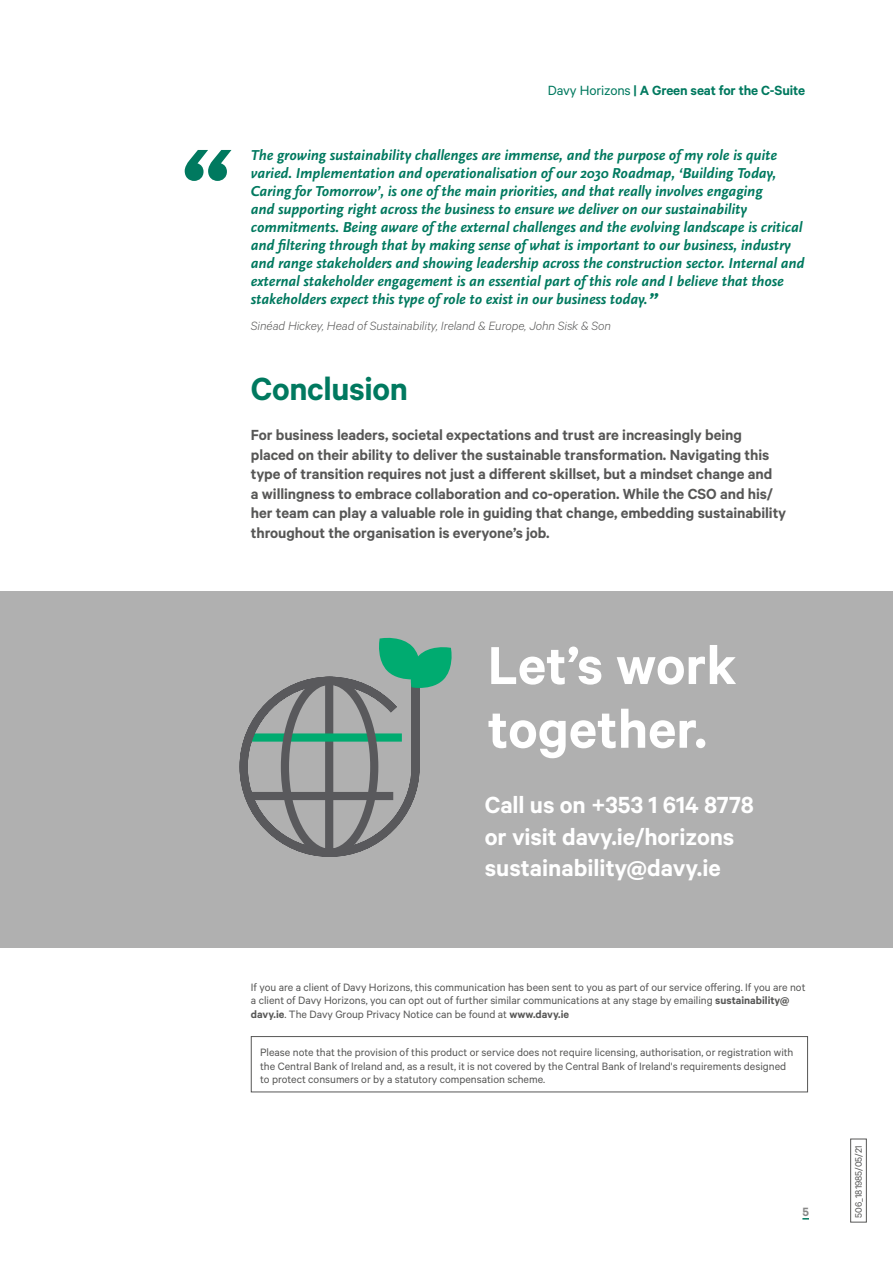
<style>
.page{position:relative;width:893px;height:1263px;background:#fff}
.page>*{position:absolute;margin:0;border:0;box-sizing:border-box;transform-origin:0 0}
.t1{font:italic 600 120px "Calibre";color:#00795f}
.t2{font:600 60.15px/63.8px "Calibre";color:#fff}
.t3{font:600 36px "Calibre";letter-spacing:-.01em;color:#00795f}
.t4{font:600 26.25px/31.2px "Calibre";letter-spacing:-.005em;color:#fff}
.t5{font:italic 600 22.5px "Calibre";color:#00795f}
.t6{font:600 16.5px/19.5px "Calibre";letter-spacing:-.005em;color:#575756}
.t7{font:italic 700 15px/18px "Scala Sans";letter-spacing:-.005em;color:#00795f}
.t8{font:600 15px "Calibre";letter-spacing:-.01em;color:#00795f}
.t9{font:italic 300 13.5px "Calibre";letter-spacing:-.005em;color:#575756}
.t10{font:600 13.5px "Calibre";color:#878787}
.t11{font:12px/13.5px "Calibre";color:#575756}
.t12{font:10.5px "Calibre";color:#575756}
.s1{font-weight:400}
.s2{font-weight:600}
</style>
<div class="page">
<div style="left:0;top:591px;width:893px;height:356px;background:#b0b0b0"></div>
<svg style="left:239px;top:637px;width:213px;height:220px"></svg>
<div style="left:850px;top:1139px;width:16px;height:83px;border:1px solid #575756"></div>
<div style="left:251px;top:1036px;width:557px;height:56px;border:1px solid #575756"></div>
<p class="t8" style="left:548px;top:81px;width:259px"><span class="s1">Davy Horizons</span> | A Green seat for the C-Suite</p>
<h1 class="t1" style="left:177px;top:115px;width:49px">“</h1>
<p class="t7" style="left:251px;top:146px;width:555px">The growing sustainability challenges are immense, and the purpose of my role is quite varied. Implementation and operationalisation of our 2030 Roadmap, ‘Building Today, Caring for Tomorrow’, is one of the main priorities, and that really involves engaging<br>and supporting right across the business to ensure we deliver on our sustainability commitments. Being aware of the external challenges and the evolving landscape is critical and filtering through that by making sense of what is important to our business, industry and range stakeholders and showing leadership across the construction sector. Internal and external stakeholder engagement is an essential part of this role and I believe that those stakeholders expect this type of role to exist in our business today.</p>
<h3 class="t5" style="left:660px;top:305px;width:10px;rotate:-180deg">“</h3>
<p class="t9" style="left:251px;top:318px;width:362px">Sinéad Hickey, Head of Sustainability, Ireland &amp; Europe, John Sisk &amp; Son</p>
<h3 class="t3" style="left:251px;top:367px;width:159px">Conclusion</h3>
<p class="t6" style="left:251px;top:425px;width:537px">For business leaders, societal expectations and trust are increasingly being placed on their ability to deliver the sustainable transformation. Navigating this type of transition requires not just a different skillset, but a mindset change and<br>a willingness to embrace collaboration and co-operation. While the CSO and his/ her team can play a valuable role in guiding that change, embedding sustainability throughout the organisation is everyone’s job.</p>
<h2 class="t2" style="left:488px;top:632px;width:250px">Let’s work together.</h2>
<h3 class="t4" style="left:485px;top:789px;width:271px">Call us on +353 1 614 8778 or visit davy.ie/horizons sustainability@davy.ie</h3>
<p class="t11" style="left:251px;top:980px;width:556px">If you are a client of Davy Horizons, this communication has been sent to you as part of our service offering. If you are not a client of Davy Horizons, you can opt out of further similar communications at any stage by emailing <span class="s2">sustainability@ davy.ie</span>. The Davy Group Privacy Notice can be found at <span class="s2">www.davy.ie</span></p>
<p class="t11" style="left:260px;top:1045px;width:535px">Please note that the provision of this product or service does not require licensing, authorisation, or registration with the Central Bank of Ireland and, as a result, it is not covered by the Central Bank of Ireland's requirements designed to protect consumers or by a statutory compensation scheme.</p>
<p class="t10" style="left:802px;top:1204px;width:8px">5</p>
<p class="t12" style="left:852px;top:1218px;width:74px;rotate:-90deg">506_181985/05/21</p>
</div>
